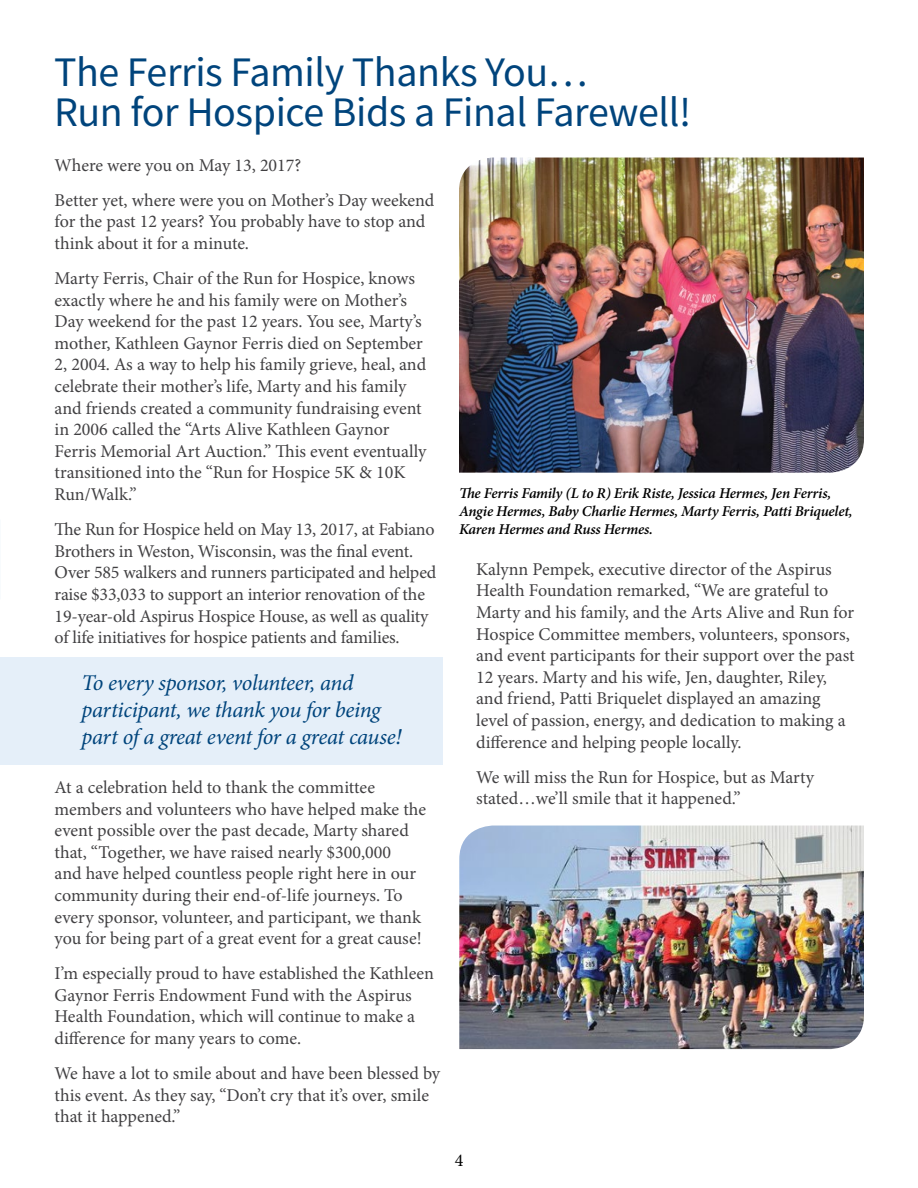
<style>
.page{position:relative;width:918px;height:1188px;background:#fff}
.page>*{position:absolute;margin:0;border:0;box-sizing:border-box;transform-origin:0 0}
.t1{font:42px/40.5px "Source Sans Pro";letter-spacing:-.01em;color:#00447c}
.t2{font:italic 22.5px/27px "Minion Pro";letter-spacing:-.02em;color:#00447c}
.t3{font:18px/21.6px "Minion Pro";letter-spacing:-.005em;color:#414042}
.t4{font:18px "Minion Pro";color:#000}
.t5{font:italic 600 15px/18px "Minion Pro";letter-spacing:-.015em;color:#000}
</style>
<div class="page">
<div style="left:0;top:657px;width:442px;height:108px;background:#e5eff9"></div>
<img style="left:459px;top:158px;width:405px;height:315px">
<img style="left:459px;top:826px;width:405px;height:223px">
<h1 class="t1" style="left:54px;top:51px;width:639px">The Ferris Family Thanks You…<br>Run for Hospice Bids a Final Farewell!</h1>
<p class="t3" style="left:55px;top:147px;width:381px;line-height:35.1px">Where were you on May 13, 2017?<br>Better yet, where were you on Mother’s Day weekend</p>
<p class="t3" style="left:55px;top:211px;width:372px">for the past 12 years? You probably have to stop and think about it for a minute.</p>
<p class="t3" style="left:55px;top:268px;width:373px">Marty Ferris, Chair of the Run for Hospice, knows exactly where he and his family were on Mother’s Day weekend for the past 12 years. You see, Marty’s mother, Kathleen Gaynor Ferris died on September 2, 2004. As a way to help his family grieve, heal, and celebrate their mother’s life, Marty and his family and friends created a community fundraising event in 2006 called the “Arts Alive Kathleen Gaynor Ferris Memorial Art Auction.” This event eventually transitioned into the “Run for Hospice 5K &amp; 10K Run/Walk.”</p>
<p class="t3" style="left:55px;top:519px;width:383px">The Run for Hospice held on May 13, 2017, at Fabiano Brothers in Weston, Wisconsin, was the final event.<br>Over 585 walkers and runners participated and helped raise $33,033 to support an interior renovation of the 19-year-old Aspirus Hospice House, as well as quality of life initiatives for hospice patients and families.</p>
<p class="t2" style="left:82px;top:670px;width:321px">To every sponsor, volunteer, and participant, we thank you for being part of a great event for a great cause!</p>
<p class="t3" style="left:55px;top:777px;width:373px">At a celebration held to thank the committee members and volunteers who have helped make the event possible over the past decade, Marty shared that, “Together, we have raised nearly $300,000<br>and have helped countless people right here in our community during their end-of-life journeys. To every sponsor, volunteer, and participant, we thank you for being part of a great event for a great cause!</p>
<p class="t3" style="left:55px;top:963px;width:381px">I’m especially proud to have established the Kathleen Gaynor Ferris Endowment Fund with the Aspirus Health Foundation, which will continue to make a difference for many years to come.</p>
<p class="t3" style="left:55px;top:1063px;width:387px">We have a lot to smile about and have been blessed by this event. As they say, “Don’t cry that it’s over, smile that it happened.”</p>
<p class="t5" style="left:459px;top:485px;width:395px">The Ferris Family (L to R) Erik Riste, Jessica Hermes, Jen Ferris,<br>Angie Hermes, Baby Charlie Hermes, Marty Ferris, Patti Briquelet,<br>Karen Hermes and Russ Hermes.</p>
<p class="t3" style="left:476px;top:558px;width:380px">Kalynn Pempek, executive director of the Aspirus Health Foundation remarked, “We are grateful to Marty and his family, and the Arts Alive and Run for Hospice Committee members, volunteers, sponsors, and event participants for their support over the past 12 years. Marty and his wife, Jen, daughter, Riley, and friend, Patti Briquelet displayed an amazing level of passion, energy, and dedication to making a difference and helping people locally.</p>
<p class="t3" style="left:476px;top:766px;width:339px">We will miss the Run for Hospice, but as Marty stated…we’ll smile that it happened.”</p>
<p class="t4" style="left:455px;top:1149px;width:10px">4</p>
</div>
